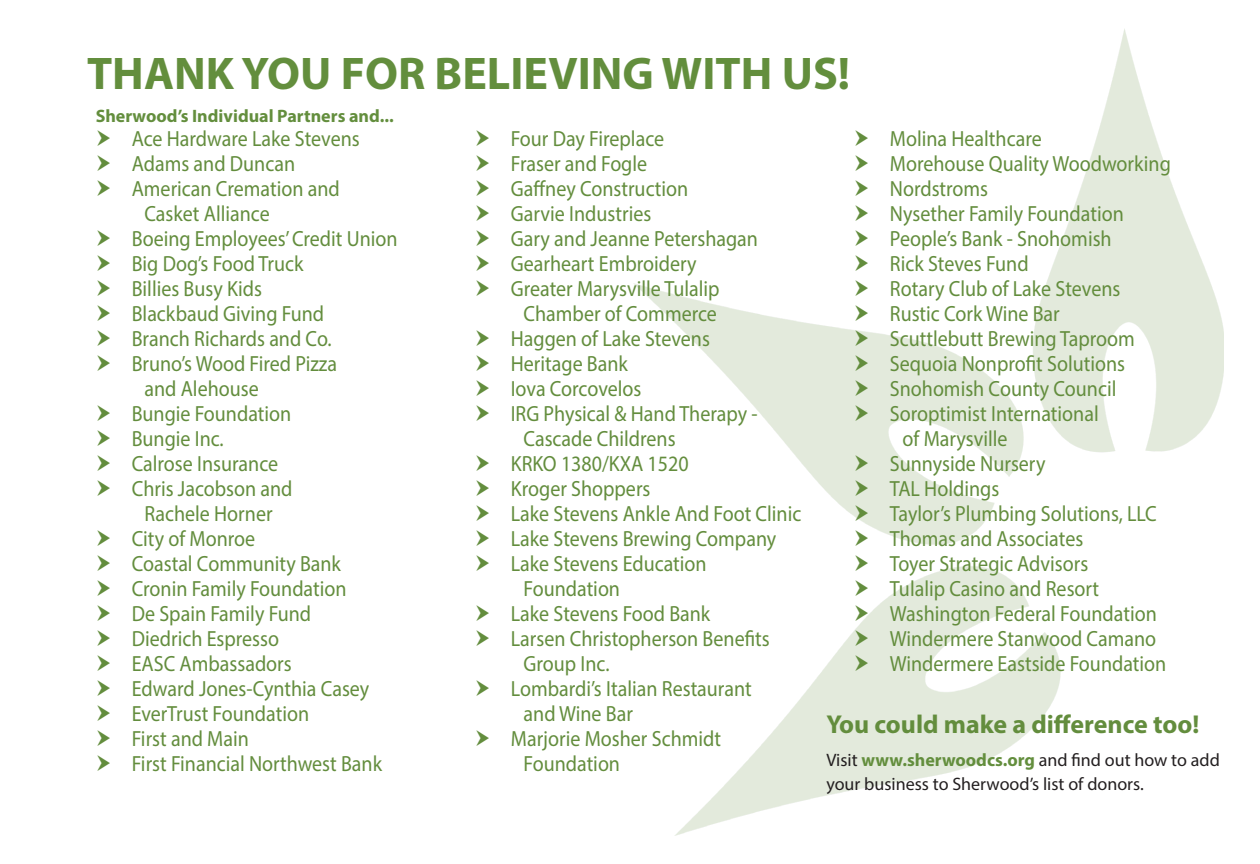
<style>
.page{position:relative;width:1260px;height:864px;background:#fff}
.page>*{position:absolute;margin:0;border:0;box-sizing:border-box;transform-origin:0 0}
.t1{font:700 46px "Myriad Pro";color:#638e3d}
.t2{font:700 26px "Myriad Pro";color:#638d3d}
.t3{font:22px/25px "Myriad Pro";color:#638d3d;scale:.91 1}
.t4{font:18px/24px "Myriad Pro";color:#231f20}
.t5{font:700 18px "Myriad Pro";color:#638e3d}
.s1{font-weight:700;color:#638e3d}
</style>
<div class="page">
<img style="left:633px;top:29px;width:591px;height:806px">
<svg style="left:856px;top:130px;width:12px;height:16px"></svg>
<svg style="left:856px;top:155px;width:12px;height:16px"></svg>
<svg style="left:856px;top:180px;width:12px;height:16px"></svg>
<svg style="left:856px;top:205px;width:12px;height:16px"></svg>
<svg style="left:856px;top:230px;width:12px;height:16px"></svg>
<svg style="left:856px;top:255px;width:12px;height:16px"></svg>
<svg style="left:856px;top:280px;width:12px;height:16px"></svg>
<svg style="left:856px;top:305px;width:12px;height:16px"></svg>
<svg style="left:856px;top:330px;width:12px;height:16px"></svg>
<svg style="left:856px;top:355px;width:12px;height:16px"></svg>
<svg style="left:856px;top:380px;width:12px;height:16px"></svg>
<svg style="left:856px;top:405px;width:12px;height:16px"></svg>
<svg style="left:856px;top:455px;width:12px;height:16px"></svg>
<svg style="left:856px;top:480px;width:12px;height:16px"></svg>
<svg style="left:856px;top:505px;width:12px;height:16px"></svg>
<svg style="left:856px;top:530px;width:12px;height:16px"></svg>
<svg style="left:856px;top:555px;width:12px;height:16px"></svg>
<svg style="left:856px;top:580px;width:12px;height:16px"></svg>
<svg style="left:856px;top:605px;width:12px;height:16px"></svg>
<svg style="left:856px;top:630px;width:12px;height:16px"></svg>
<svg style="left:856px;top:655px;width:12px;height:16px"></svg>
<p class="t1" style="left:87px;top:43px;width:765px">THANK YOU FOR BELIEVING WITH US!</p>
<p class="t5" style="left:96px;top:104px;width:300px">Sherwood’s Individual Partners and...</p>
<p class="t3" style="left:132px;top:126px;width:252px">Ace Hardware Lake Stevens</p>
<p class="t3" style="left:132px;top:151px;width:181px">Adams and Duncan</p>
<p class="t3" style="left:144px;top:176px;width:216px;text-indent:-13px">American Cremation and<br>Casket Alliance</p>
<p class="t3" style="left:132px;top:226px;width:294px">Boeing Employees’ Credit Union</p>
<p class="t3" style="left:132px;top:251px;width:190px">Big Dog’s Food Truck</p>
<p class="t3" style="left:132px;top:276px;width:145px">Billies Busy Kids</p>
<p class="t3" style="left:132px;top:301px;width:213px">Blackbaud Giving Fund</p>
<p class="t3" style="left:132px;top:326px;width:221px">Branch Richards and Co.</p>
<p class="t3" style="left:144px;top:351px;width:213px;text-indent:-13px">Bruno’s Wood Fired Pizza and Alehouse</p>
<p class="t3" style="left:132px;top:401px;width:177px">Bungie Foundation</p>
<p class="t3" style="left:132px;top:426px;width:103px">Bungie Inc.</p>
<p class="t3" style="left:132px;top:451px;width:163px">Calrose Insurance</p>
<p class="t3" style="left:132px;top:476px;width:178px;text-align:center">Chris Jacobson and<br>Rachele Horner</p>
<p class="t3" style="left:132px;top:526px;width:137px">City of Monroe</p>
<p class="t3" style="left:132px;top:551px;width:231px">Coastal Community Bank</p>
<p class="t3" style="left:132px;top:576px;width:238px">Cronin Family Foundation</p>
<p class="t3" style="left:132px;top:601px;width:199px">De Spain Family Fund</p>
<p class="t3" style="left:132px;top:626px;width:163px">Diedrich Espresso</p>
<p class="t3" style="left:132px;top:651px;width:177px">EASC Ambassadors</p>
<p class="t3" style="left:132px;top:676px;width:263px">Edward Jones-Cynthia Casey</p>
<p class="t3" style="left:132px;top:701px;width:196px">EverTrust Foundation</p>
<p class="t3" style="left:132px;top:726px;width:130px">First and Main</p>
<p class="t3" style="left:132px;top:751px;width:277px">First Financial Northwest Bank</p>
<p class="t3" style="left:511px;top:126px;width:170px">Four Day Fireplace</p>
<p class="t3" style="left:511px;top:151px;width:151px">Fraser and Fogle</p>
<p class="t3" style="left:511px;top:176px;width:197px">Gaffney Construction</p>
<p class="t3" style="left:511px;top:201px;width:156px">Garvie Industries</p>
<p class="t3" style="left:511px;top:226px;width:273px">Gary and Jeanne Petershagan</p>
<p class="t3" style="left:511px;top:251px;width:206px">Gearheart Embroidery</p>
<p class="t3" style="left:511px;top:276px;width:231px;text-align:center">Greater Marysville Tulalip<br>Chamber of Commerce</p>
<p class="t3" style="left:511px;top:326px;width:220px">Haggen of Lake Stevens</p>
<p class="t3" style="left:511px;top:351px;width:130px">Heritage Bank</p>
<p class="t3" style="left:511px;top:376px;width:145px">Iova Corcovelos</p>
<p class="t3" style="left:524px;top:401px;width:259px;text-indent:-13px">IRG Physical &amp; Hand Therapy -<br>Cascade Childrens</p>
<p class="t3" style="left:511px;top:451px;width:197px">KRKO 1380/KXA 1520</p>
<p class="t3" style="left:511px;top:476px;width:155px">Kroger Shoppers</p>
<p class="t3" style="left:511px;top:501px;width:321px">Lake Stevens Ankle And Foot Clinic</p>
<p class="t3" style="left:511px;top:526px;width:293px">Lake Stevens Brewing Company</p>
<p class="t3" style="left:524px;top:551px;width:203px;text-indent:-13px">Lake Stevens Education<br>Foundation</p>
<p class="t3" style="left:511px;top:601px;width:221px">Lake Stevens Food Bank</p>
<p class="t3" style="left:524px;top:626px;width:272px;text-indent:-13px">Larsen Christopherson Benefits<br>Group Inc.</p>
<p class="t3" style="left:524px;top:676px;width:252px;text-indent:-13px">Lombardi’s Italian Restaurant and Wine Bar</p>
<p class="t3" style="left:524px;top:726px;width:219px;text-indent:-13px">Marjorie Mosher Schmidt<br>Foundation</p>
<p class="t3" style="left:890px;top:126px;width:168px">Molina Healthcare</p>
<p class="t3" style="left:890px;top:151px;width:310px">Morehouse Quality Woodworking</p>
<p class="t3" style="left:890px;top:176px;width:110px">Nordstroms</p>
<p class="t3" style="left:890px;top:201px;width:259px">Nysether Family Foundation</p>
<p class="t3" style="left:890px;top:226px;width:245px">People’s Bank - Snohomish</p>
<p class="t3" style="left:890px;top:251px;width:154px">Rick Steves Fund</p>
<p class="t3" style="left:890px;top:276px;width:255px">Rotary Club of Lake Stevens</p>
<p class="t3" style="left:890px;top:301px;width:188px">Rustic Cork Wine Bar</p>
<p class="t3" style="left:890px;top:326px;width:271px">Scuttlebutt Brewing Taproom</p>
<p class="t3" style="left:890px;top:351px;width:260px">Sequoia Nonprofit Solutions</p>
<p class="t3" style="left:890px;top:376px;width:250px">Snohomish County Council</p>
<p class="t3" style="left:903px;top:401px;width:217px;text-indent:-13px">Soroptimist International of Marysville</p>
<p class="t3" style="left:890px;top:451px;width:172px">Sunnyside Nursery</p>
<p class="t3" style="left:890px;top:476px;width:122px">TAL Holdings</p>
<p class="t3" style="left:890px;top:501px;width:295px">Taylor’s Plumbing Solutions, LLC</p>
<p class="t3" style="left:890px;top:526px;width:214px">Thomas and Associates</p>
<p class="t3" style="left:890px;top:551px;width:220px">Toyer Strategic Advisors</p>
<p class="t3" style="left:890px;top:576px;width:232px">Tulalip Casino and Resort</p>
<p class="t3" style="left:890px;top:601px;width:295px">Washington Federal Foundation</p>
<p class="t3" style="left:890px;top:626px;width:294px">Windermere Stanwood Camano</p>
<p class="t3" style="left:890px;top:651px;width:305px">Windermere Eastside Foundation</p>
<p class="t2" style="left:826px;top:707px;width:374px">You could make a difference too!</p>
<p class="t4" style="left:826px;top:747px;width:395px">Visit <span class="s1">www.sherwoodcs.org</span> and find out how to add your business to Sherwood’s list of donors.</p>
</div>
